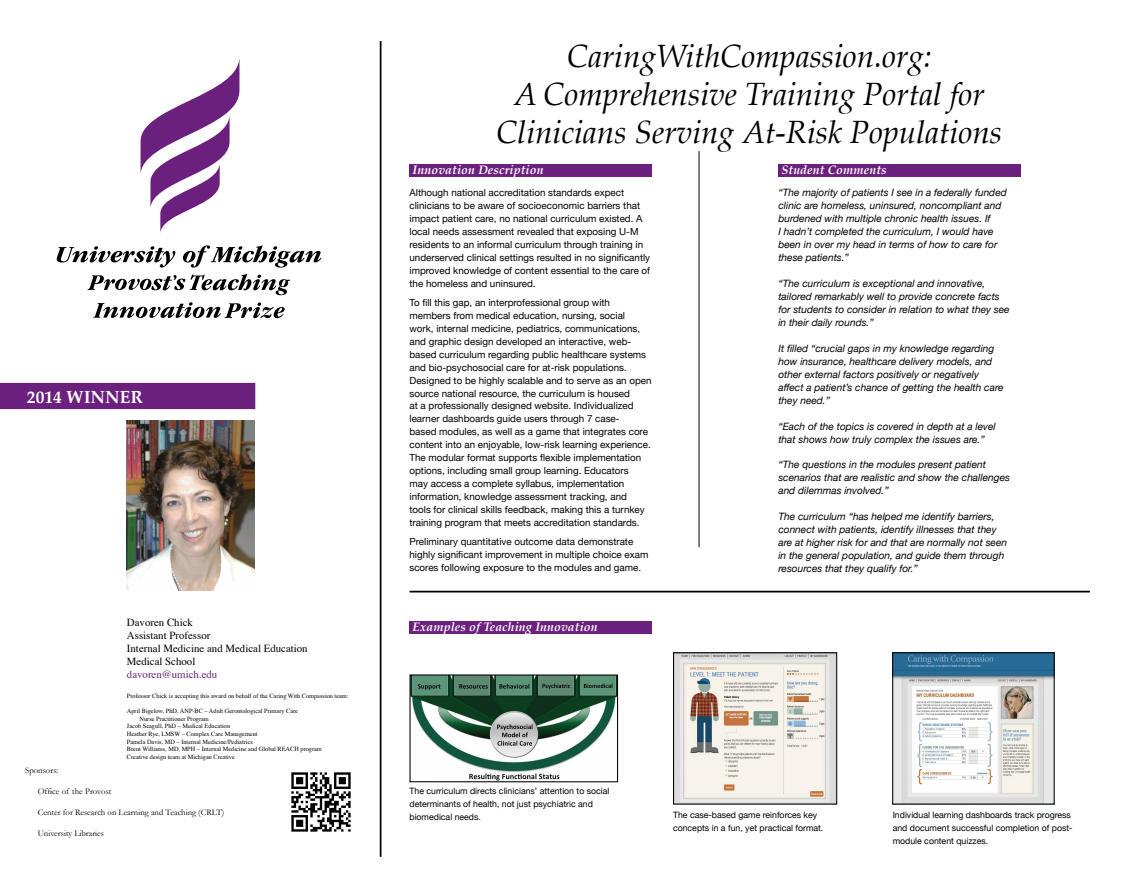
<style>
.page{position:relative;width:1134px;height:882px;background:#fff}
.page>*{position:absolute;margin:0;border:0;box-sizing:border-box;transform-origin:0 0}
.t1{font:italic 31.5px/37.8px "Palatino";color:#000;text-align:center}
.t2{font:700 17.5px "Palatino";color:#fff}
.t3{font:italic 12.6px "Cooper Black Std";color:#000}
.t4{font:italic 700 12.25px "Palatino";letter-spacing:.01em;color:#fff}
.t5{font:10.85px/13px "Times";color:#000}
.t6{font:10.85px "Times";color:#6c207e}
.t7{font:italic 10.15px/12.9px "Helvetica Neue";color:#000}
.t8{font:9.8px/12.9px "Helvetica Neue";color:#000}
.t9{font:8.75px/12.9px "Helvetica Neue";color:#000}
.t10{font:8.75px "Garamond";color:#000}
.t11{font:6.3px "Times";color:#000}
</style>
<div class="page">
<div style="left:0;top:383px;width:255px;height:26px;background:#6c207e"></div>
<div style="left:410px;top:164px;width:242px;height:12px;background:#6c207e"></div>
<div style="left:778px;top:164px;width:243px;height:12px;background:#6c207e"></div>
<div style="left:410px;top:621px;width:242px;height:12px;background:#6c207e"></div>
<img style="left:894px;top:654px;width:159px;height:149px">
<div style="left:892px;top:652px;width:163px;height:153px;border:1px solid #000"></div>
<img style="left:412px;top:676px;width:204px;height:104px">
<div style="left:410px;top:674px;width:208px;height:108px;border:1px solid #000"></div>
<img style="left:675px;top:654px;width:160px;height:149px">
<div style="left:673px;top:652px;width:164px;height:153px;border:1px solid #000"></div>
<hr style="left:410px;top:591px;width:680px;height:1px;background:#000">
<hr style="left:380px;top:41px;width:2px;height:816px;background:#000">
<hr style="left:699px;top:151px;width:1px;height:396px;background:#000">
<svg style="left:93px;top:302px;width:192px;height:16px"></svg>
<svg style="left:57px;top:246px;width:118px;height:22px"></svg>
<svg style="left:183px;top:245px;width:138px;height:23px"></svg>
<svg style="left:88px;top:274px;width:202px;height:21px"></svg>
<svg style="left:141px;top:61px;width:98px;height:172px"></svg>
<img style="left:127px;top:420px;width:128px;height:171px">
<img style="left:291px;top:772px;width:60px;height:60px">
<p class="t3" style="left:173px;top:272px;width:5px">’</p>
<h2 class="t2" style="left:27px;top:382px;width:118px">2014 WINNER</h2>
<p class="t5" style="left:127px;top:616px;width:182px">Davoren Chick<br>Assistant Professor<br>Internal Medicine and Medical Education<br>Medical School</p>
<p class="t6" style="left:127px;top:667px;width:92px">davoren@umich.edu</p>
<p class="t11" style="left:127px;top:692px;width:223px">Professor Chick is accepting this award on behalf of the Caring With Compassion team:</p>
<p class="t11" style="left:127px;top:707px;width:173px">April Bigelow, PhD, ANP-BC – Adult Gerontological Primary Care</p>
<p class="t11" style="left:140px;top:715px;width:71px">Nurse Practitioner Program</p>
<p class="t11" style="left:127px;top:722px;width:105px">Jacob Seagull, PhD – Medical Education</p>
<p class="t11" style="left:127px;top:730px;width:132px">Heather Rye, LMSW – Complex Care Management</p>
<p class="t11" style="left:127px;top:737px;width:127px">Pamela Davis, MD – Internal Medicine/Pediatrics</p>
<p class="t11" style="left:127px;top:745px;width:196px">Brent Williams, MD, MPH – Internal Medicine and Global REACH program</p>
<p class="t11" style="left:127px;top:753px;width:109px">Creative design team at Michigan Creative</p>
<p class="t10" style="left:25px;top:765px;width:35px">Sponsors:</p>
<p class="t10" style="left:38px;top:786px;width:75px">Office of the Provost</p>
<p class="t10" style="left:38px;top:807px;width:188px">Center for Research on Learning and Teaching (CRLT)</p>
<p class="t10" style="left:38px;top:828px;width:68px">University Libraries</p>
<h1 class="t1" style="left:497px;top:38px;width:507px">CaringWithCompassion.org:<br>A Comprehensive Training Portal for<br>Clinicians Serving At-Risk Populations</h1>
<p class="t4" style="left:413px;top:160px;width:132px">Innovation Description</p>
<p class="t4" style="left:782px;top:160px;width:107px">Student Comments</p>
<p class="t8" style="left:410px;top:187px;width:242px">Although national accreditation standards expect clinicians to be aware of socioeconomic barriers that impact patient care, no national curriculum existed. A local needs assessment revealed that exposing U-M residents to an informal curriculum through training in underserved clinical settings resulted in no significantly improved knowledge of content essential to the care of the homeless and uninsured.</p>
<p class="t8" style="left:410px;top:297px;width:244px">To fill this gap, an interprofessional group with members from medical education, nursing, social work, internal medicine, pediatrics, communications, and graphic design developed an interactive, web&shy;based curriculum regarding public healthcare systems and bio-psychosocial care for at-risk populations.<br>Designed to be highly scalable and to serve as an open source national resource, the curriculum is housed<br>at a professionally designed website. Individualized learner dashboards guide users through 7 case-<br>based modules, as well as a game that integrates core content into an enjoyable, low-risk learning experience.<br>The modular format supports flexible implementation options, including small group learning. Educators<br>may access a complete syllabus, implementation information, knowledge assessment tracking, and<br>tools for clinical skills feedback, making this a turnkey training program that meets accreditation standards.</p>
<p class="t8" style="left:410px;top:536px;width:241px">Preliminary quantitative outcome data demonstrate highly significant improvement in multiple choice exam scores following exposure to the modules and game.</p>
<p class="t7" style="left:778px;top:187px;width:230px">“The majority of patients I see in a federally funded clinic are homeless, uninsured, noncompliant and burdened with multiple chronic health issues. If<br>I hadn’t completed the curriculum, I would have been in over my head in terms of how to care for these patients.”</p>
<p class="t7" style="left:778px;top:278px;width:233px">“The curriculum is exceptional and innovative, tailored remarkably well to provide concrete facts for students to consider in relation to what they see in their daily rounds.”</p>
<p class="t7" style="left:778px;top:342px;width:227px">It filled “crucial gaps in my knowledge regarding how insurance, healthcare delivery models, and other external factors positively or negatively affect a patient’s chance of getting the health care they need.”</p>
<p class="t7" style="left:778px;top:420px;width:219px">“Each of the topics is covered in depth at a level that shows how truly complex the issues are.”</p>
<p class="t7" style="left:778px;top:459px;width:233px">“The questions in the modules present patient scenarios that are realistic and show the challenges and dilemmas involved.”</p>
<p class="t7" style="left:778px;top:511px;width:230px">The curriculum “has helped me identify barriers, connect with patients, identify illnesses that they are at higher risk for and that are normally not seen in the general population, and guide them through resources that they qualify for.”</p>
<p class="t4" style="left:413px;top:617px;width:187px">Examples of Teaching Innovation</p>
<p class="t9" style="left:410px;top:785px;width:201px">The curriculum directs clinicians’ attention to social determinants of health, not just psychiatric and biomedical needs.</p>
<p class="t9" style="left:673px;top:809px;width:152px">The case-based game reinforces key concepts in a fun, yet practical format.</p>
<p class="t9" style="left:893px;top:809px;width:181px">Individual learning dashboards track progress and document successful completion of post&shy;module content quizzes.</p>
</div>
